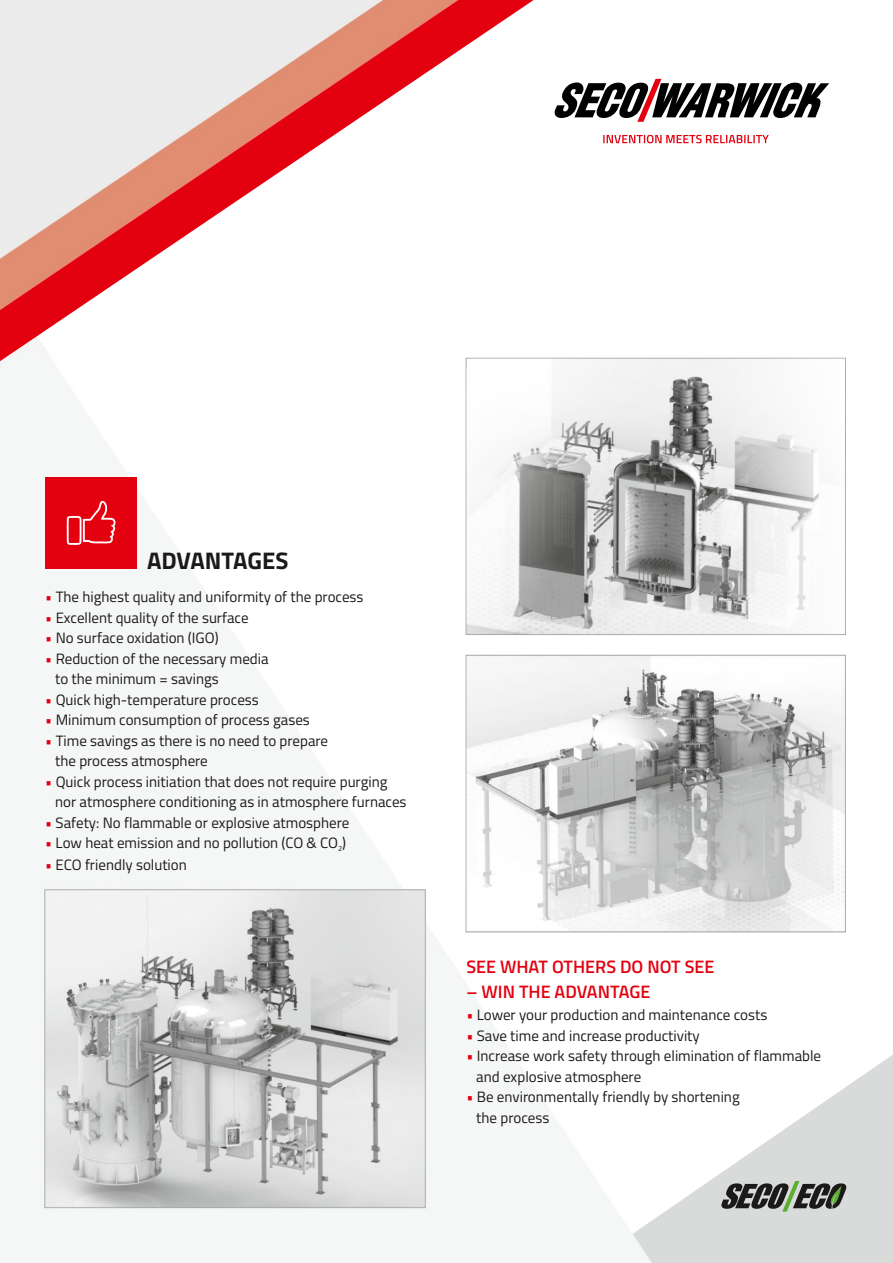
<style>
.page{position:relative;width:893px;height:1263px;background:#fff}
.page>*{position:absolute;margin:0;border:0;box-sizing:border-box;transform-origin:0 0}
.t1{font:700 24px "Titillium";color:#1a1a18}
.t2{font:600 18px "Titillium";color:#e3000f}
.t3{font:15px "Titillium";color:#1a1a18}
.t4{font:7.5px "Titillium";color:#1a1a18}
.s1{color:#e3000f}
</style>
<div class="page">
<svg style="left:845px;top:1055px;width:48px;height:208px;background:#dbdcdc"></svg>
<img style="left:0;top:78px;width:845px;height:1185px">
<svg style="left:603px;top:135px;width:166px;height:8px"></svg>
<svg style="left:553px;top:79px;width:276px;height:43px"></svg>
<svg style="left:0;top:0;width:552px;height:365px"></svg>
<div style="left:45px;top:477px;width:92px;height:91px;background:#e3000f"></div>
<svg style="left:67px;top:500px;width:49px;height:45px"></svg>
<svg style="left:721px;top:1181px;width:125px;height:31px;background:#747972"></svg>
<h1 class="t1" style="left:147px;top:550px;width:143px">ADVANTAGES</h1>
<p class="t3" style="left:45px;top:591px;width:320px"><span class="s1">•</span> The highest quality and uniformity of the process</p>
<p class="t3" style="left:45px;top:612px;width:205px"><span class="s1">•</span> Excellent quality of the surface</p>
<p class="t3" style="left:45px;top:632px;width:175px"><span class="s1">•</span> No surface oxidation (IGO)</p>
<p class="t3" style="left:45px;top:653px;width:225px"><span class="s1">•</span> Reduction of the necessary media</p>
<p class="t3" style="left:45px;top:694px;width:215px"><span class="s1">•</span> Quick high-temperature process</p>
<p class="t3" style="left:45px;top:714px;width:266px"><span class="s1">•</span> Minimum consumption of process gases</p>
<p class="t3" style="left:45px;top:735px;width:284px"><span class="s1">•</span> Time savings as there is no need to prepare</p>
<p class="t3" style="left:45px;top:776px;width:344px"><span class="s1">•</span> Quick process initiation that does not require purging</p>
<p class="t3" style="left:45px;top:817px;width:306px"><span class="s1">•</span> Safety: No flammable or explosive atmosphere</p>
<p class="t3" style="left:45px;top:837px;width:302px"><span class="s1">•</span> Low heat emission and no pollution (CO &amp; CO )</p>
<p class="t3" style="left:45px;top:858px;width:143px"><span class="s1">•</span> ECO friendly solution</p>
<p class="t3" style="left:55px;top:673px;width:165px">to the minimum = savings</p>
<p class="t3" style="left:55px;top:755px;width:154px">the process atmosphere</p>
<p class="t3" style="left:55px;top:796px;width:353px">nor atmosphere conditioning as in atmosphere furnaces</p>
<p class="t4" style="left:338px;top:846px;width:6px">2</p>
<p class="t2" style="left:466px;top:960px;width:250px">SEE WHAT OTHERS DO NOT SEE</p>
<p class="t2" style="left:466px;top:985px;width:185px">– WIN THE ADVANTAGE</p>
<p class="t3" style="left:466px;top:1009px;width:302px"><span class="s1">•</span> Lower your production and maintenance costs</p>
<p class="t3" style="left:466px;top:1029px;width:235px"><span class="s1">•</span> Save time and increase productivity</p>
<p class="t3" style="left:466px;top:1050px;width:356px"><span class="s1">•</span> Increase work safety through elimination of flammable</p>
<p class="t3" style="left:466px;top:1091px;width:275px"><span class="s1">•</span> Be environmentally friendly by shortening</p>
<p class="t3" style="left:476px;top:1070px;width:166px">and explosive atmosphere</p>
<p class="t3" style="left:476px;top:1111px;width:75px">the process</p>
</div>
